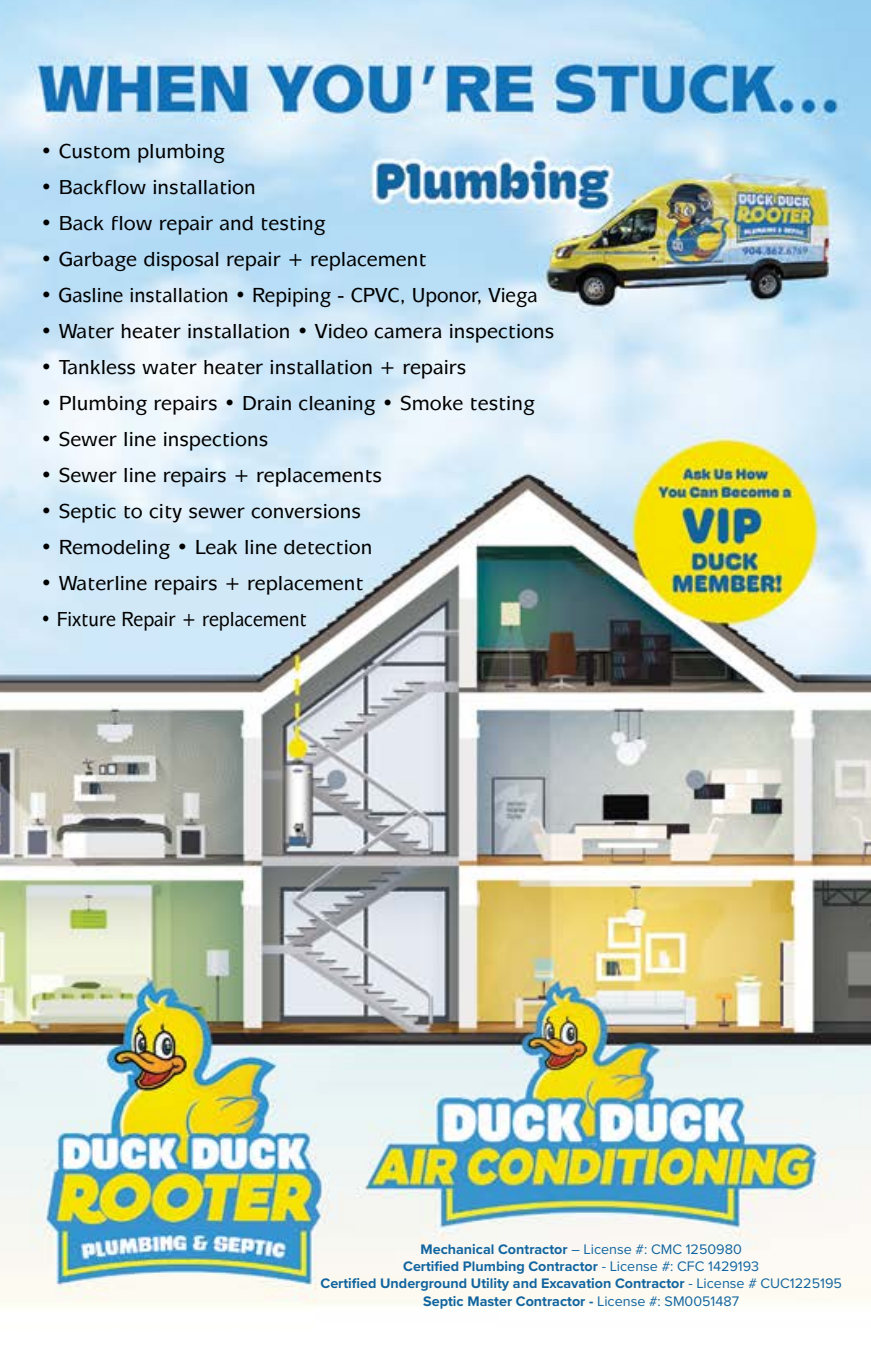
<style>
.page{position:relative;width:871px;height:1357px;background:#fff}
.page>*{position:absolute;margin:0;border:0;box-sizing:border-box;transform-origin:0 0}
.t1{font:500 20.25px "Mixage IT Cby BT";color:#000}
.t2{font:500 20.25px "Mixage IT Cby BT";color:#000;scale:.9 1}
.t3{font:700 14.4px/17.1px "Proxima Nova";color:#12659f;text-align:center}
.s1{font-weight:400}
</style>
<div class="page">
<img style="left:0;top:0;width:871px;height:1306px">
<p class="t1" style="left:40px;top:139px;width:186px">• Custom plumbing</p>
<p class="t1" style="left:40px;top:175px;width:217px">• Backflow installation</p>
<p class="t1" style="left:40px;top:211px;width:287px">• Back flow repair and testing</p>
<p class="t1" style="left:40px;top:247px;width:388px">• Garbage disposal repair + replacement</p>
<p class="t1" style="left:40px;top:283px;width:499px">• Gasline installation • Repiping - CPVC, Uponor, Viega</p>
<p class="t1" style="left:40px;top:319px;width:515px">• Water heater installation • Video camera inspections</p>
<p class="t1" style="left:40px;top:355px;width:427px">• Tankless water heater installation + repairs</p>
<p class="t1" style="left:40px;top:391px;width:496px">• Plumbing repairs • Drain cleaning • Smoke testing</p>
<p class="t1" style="left:40px;top:427px;width:229px">• Sewer line inspections</p>
<p class="t1" style="left:40px;top:463px;width:343px">• Sewer line repairs + replacements</p>
<p class="t1" style="left:40px;top:499px;width:322px">• Septic to city sewer conversions</p>
<p class="t1" style="left:40px;top:535px;width:333px">• Remodeling • Leak line detection</p>
<p class="t1" style="left:40px;top:571px;width:325px">• Waterline repairs + replacement</p>
<p class="t2" style="left:40px;top:607px;width:297px">• Fixture Repair + replacement</p>
<p class="t3" style="left:320px;top:1240px;width:523px">Mechanical Contractor <span class="s1">– License #: CMC 1250980<br></span>Certified Plumbing Contractor <span class="s1">- License #: CFC 1429193<br></span>Certified Underground Utility and Excavation Contractor <span class="s1">- License # CUC1225195<br></span>Septic Master Contractor - <span class="s1">License #: SM0051487</span></p>
</div>
